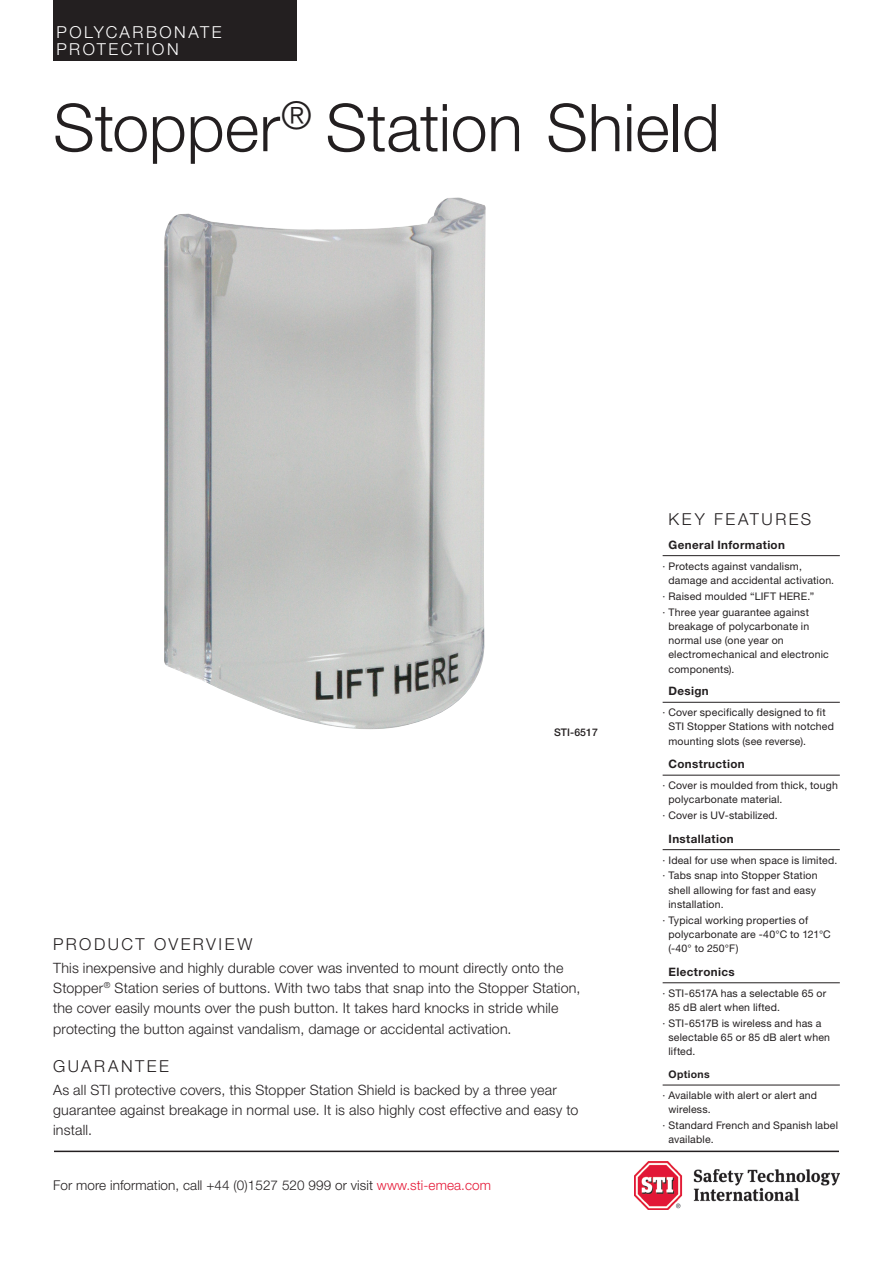
<style>
.page{position:relative;width:893px;height:1263px;background:#fff}
.page>*{position:absolute;margin:0;border:0;box-sizing:border-box;transform-origin:0 0}
.head_1{font:300 66px "Helvetica Neue LT Std";color:#231f20}
.head_3{font:300 16.5px "Helvetica Neue LT Std";letter-spacing:.155em;color:#231f20}
.head_3-2{font:300 16.5px/16.5px "Helvetica Neue LT Std";letter-spacing:.15em;color:#fff}
.text_1{font:300 14.25px/20.2px "Helvetica Neue LT Std";letter-spacing:.015em;color:#231f20}
.t1{font:300 13.5px "Helvetica Neue LT Std";letter-spacing:.005em;color:#231f20}
.head4_sidebar{font:700 11.7px "Helvetica Neue LT Std";letter-spacing:.03em;color:#231f20}
.sidebar_bullet{font:10.5px/14.2px "Helvetica Neue LT Std";letter-spacing:.02em;color:#231f20}
.t2{font:500 10.5px "Helvetica Neue LT Std";letter-spacing:.005em;color:#231f20}
.head4_sidebar-2{font:700 10.5px "Helvetica Neue LT Std";letter-spacing:.025em;color:#231f20}
.s1{color:#e51836}
</style>
<div class="page">
<hr style="left:663px;top:555px;width:177px;height:1px;background:#231f20">
<hr style="left:663px;top:702px;width:177px;height:1px;background:#231f20">
<hr style="left:663px;top:775px;width:177px;height:1px;background:#231f20">
<hr style="left:663px;top:849px;width:177px;height:1px;background:#231f20">
<hr style="left:663px;top:982px;width:177px;height:1px;background:#231f20">
<hr style="left:663px;top:1085px;width:177px;height:1px;background:#231f20">
<div style="left:53px;top:0;width:243px;height:61px;background:#231f20"></div>
<img style="left:635px;top:1161px;width:205px;height:48px">
<hr style="left:54px;top:1150px;width:785px;height:2px;background:#231f20">
<img style="left:164px;top:197px;width:322px;height:533px">
<p class="head_3-2" style="left:57px;top:24px;width:166px">POLYCARBONATE<br>PROTECTION</p>
<p class="head_1" style="left:53px;top:87px;width:668px">Stopper<sup>®</sup> Station Shield</p>
<p class="t2" style="left:554px;top:726px;width:45px">STI-6517</p>
<p class="head_3" style="left:53px;top:934px;width:201px">PRODUCT OVERVIEW</p>
<p class="text_1" style="left:53px;top:957px;width:529px">This inexpensive and highly durable cover was invented to mount directly onto the Stopper<sup>®</sup> Station series of buttons. With two tabs that snap into the Stopper Station, the cover easily mounts over the push button. It takes hard knocks in stride while protecting the button against vandalism, damage or accidental activation.</p>
<p class="head_3" style="left:53px;top:1056px;width:117px">GUARANTEE</p>
<p class="text_1" style="left:53px;top:1079px;width:527px">As all STI protective covers, this Stopper Station Shield is backed by a three year guarantee against breakage in normal use. It is also highly cost effective and easy to install.</p>
<p class="t1" style="left:53px;top:1177px;width:439px">For more information, call +44 (0)1527 520 999 or visit <span class="s1">www.sti-emea.com</span></p>
<p class="head_3" style="left:669px;top:509px;width:144px">KEY FEATURES</p>
<p class="head4_sidebar" style="left:669px;top:537px;width:118px">General Information</p>
<p class="sidebar_bullet" style="left:668px;top:558px;width:167px;text-indent:-6px">· Protects against vandalism, damage and accidental activation.</p>
<p class="sidebar_bullet" style="left:663px;top:589px;width:153px">· Raised moulded “LIFT HERE.”</p>
<p class="sidebar_bullet" style="left:668px;top:604px;width:162px;text-indent:-6px">· Three year guarantee against breakage of polycarbonate in normal use (one year on electromechanical and electronic components).</p>
<p class="head4_sidebar" style="left:669px;top:684px;width:42px">Design</p>
<p class="sidebar_bullet" style="left:668px;top:705px;width:167px;text-indent:-6px">· Cover specifically designed to fit<br>STI Stopper Stations with notched mounting slots (see reverse).</p>
<p class="head4_sidebar" style="left:669px;top:757px;width:78px">Construction</p>
<p class="sidebar_bullet" style="left:668px;top:778px;width:171px;text-indent:-6px">· Cover is moulded from thick, tough polycarbonate material.</p>
<p class="sidebar_bullet" style="left:663px;top:808px;width:117px">· Cover is UV-stabilized.</p>
<p class="head4_sidebar" style="left:669px;top:831px;width:67px">Installation</p>
<p class="sidebar_bullet" style="left:663px;top:852px;width:176px">· Ideal for use when space is limited.</p>
<p class="sidebar_bullet" style="left:668px;top:868px;width:151px;text-indent:-6px">· Tabs snap into Stopper Station shell allowing for fast and easy installation.</p>
<p class="sidebar_bullet" style="left:668px;top:913px;width:164px;text-indent:-6px">· Typical working properties of polycarbonate are -40°C to 121°C (-40° to 250°F)</p>
<p class="head4_sidebar" style="left:669px;top:964px;width:68px">Electronics</p>
<p class="sidebar_bullet" style="left:668px;top:986px;width:159px;text-indent:-6px">· STI-6517A has a selectable 65 or<br>85 dB alert when lifted.</p>
<p class="sidebar_bullet" style="left:668px;top:1016px;width:163px;text-indent:-6px">· STI-6517B is wireless and has a selectable 65 or 85 dB alert when lifted.</p>
<p class="head4_sidebar-2" style="left:669px;top:1068px;width:43px">Options</p>
<p class="sidebar_bullet" style="left:668px;top:1088px;width:150px;text-indent:-6px">· Available with alert or alert and wireless.</p>
<p class="sidebar_bullet" style="left:668px;top:1118px;width:171px;text-indent:-6px">· Standard French and Spanish label available.</p>
</div>
